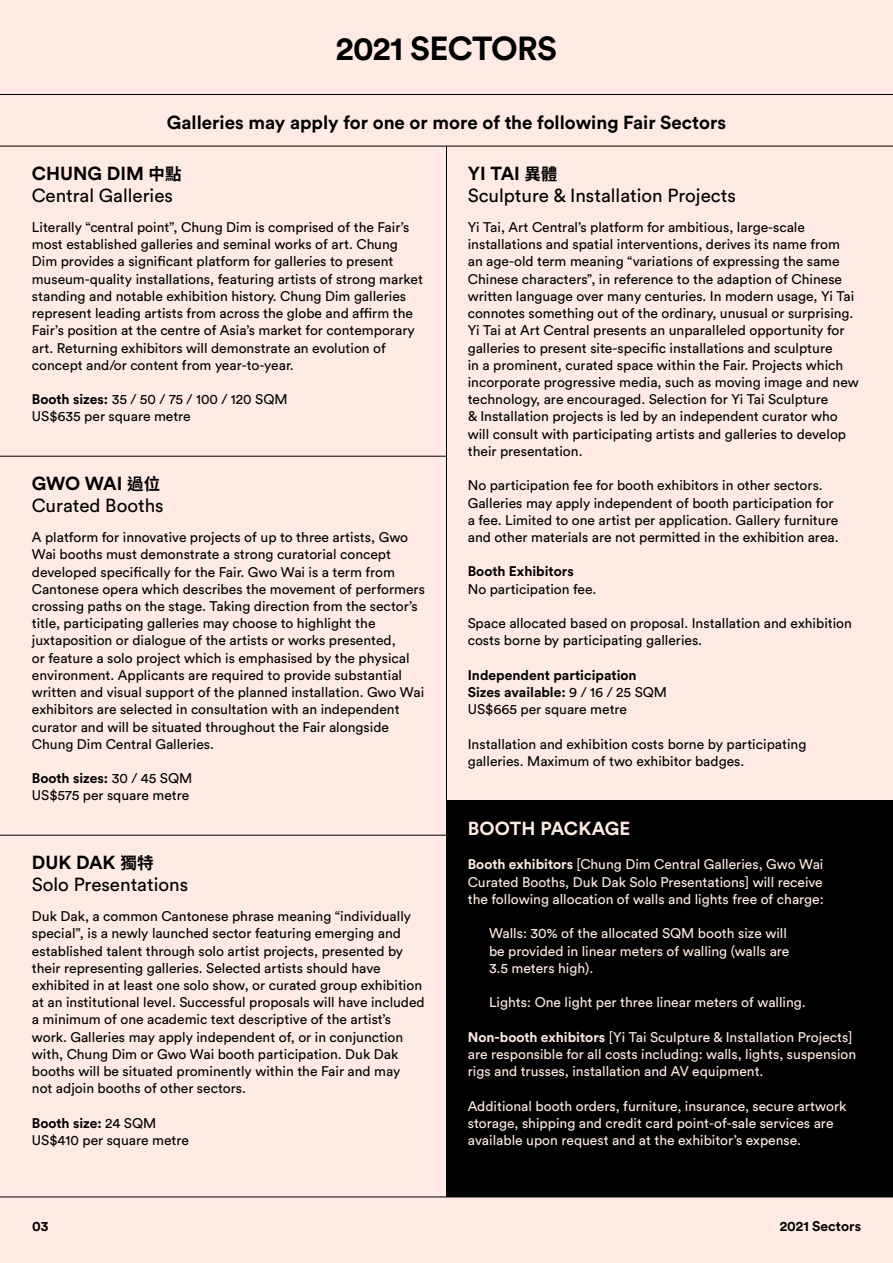
<style>
.page{position:relative;width:893px;height:1263px;background:#ffebe3}
.page>*{position:absolute;margin:0;border:0;box-sizing:border-box;transform-origin:0 0}
.t1{font:700 33px "Circular Std";letter-spacing:-.02em;color:#000}
.t2{font:18.75px/21.6px "Circular Std";color:#000}
.t3{font:700 18.75px "Circular Std";color:#000}
.t4{font:700 18.75px "Circular Std";letter-spacing:.01em;color:#ffebe3}
.t5{font:13.8px/17.2px "Circular Std";color:#000}
.t6{font:13.8px/17.2px "Circular Std";color:#ffebe3}
.t7{font:700 13.8px/17.2px "Circular Std";color:#000}
.s1{font-weight:700}
.s2{font-family:"Source Han Sans HK";font-weight:700;font-size:16.5px}
.s3{font-weight:400}
</style>
<div class="page">
<div style="left:446px;top:800px;width:447px;height:397px;background:#000"></div>
<hr style="left:0;top:94px;width:893px;height:1px;background:#000">
<hr style="left:0;top:146px;width:893px;height:1px;background:#000">
<hr style="left:0;top:456px;width:446px;height:1px;background:#000">
<hr style="left:0;top:835px;width:446px;height:1px;background:#000">
<hr style="left:446px;top:146px;width:1px;height:1051px;background:#000">
<hr style="left:0;top:1197px;width:893px;height:1px;background:#000">
<h1 class="t1" style="left:336px;top:27px;width:223px">2021 SECTORS</h1>
<h2 class="t3" style="left:167px;top:110px;width:561px">Galleries may apply for one or more of the following Fair Sectors</h2>
<h2 class="t2" style="left:32px;top:163px;width:151px"><span class="s1">CHUNG DIM</span> <span class="s2">中點<br></span>Central Galleries</h2>
<p class="t5" style="left:32px;top:218px;width:393px">Literally “central point”, Chung Dim is comprised of the Fair’s most established galleries and seminal works of art. Chung Dim provides a significant platform for galleries to present museum-quality installations, featuring artists of strong market standing and notable exhibition history. Chung Dim galleries represent leading artists from across the globe and affirm the Fair’s position at the centre of Asia’s market for contemporary art. Returning exhibitors will demonstrate an evolution of concept and/or content from year-to-year.</p>
<p class="t5" style="left:32px;top:391px;width:257px"><span class="s1">Booth sizes:</span> 35 / 50 / 75 / 100 / 120 SQM<br>US$635 per square metre</p>
<h2 class="t2" style="left:468px;top:163px;width:270px"><span class="s1">YI TAI</span> <span class="s2">異體<br></span>Sculpture &amp; Installation Projects</h2>
<p class="t5" style="left:468px;top:218px;width:392px">Yi Tai, Art Central’s platform for ambitious, large-scale installations and spatial interventions, derives its name from<br>an age-old term meaning “variations of expressing the same Chinese characters”, in reference to the adaption of Chinese written language over many centuries. In modern usage, Yi Tai connotes something out of the ordinary, unusual or surprising.<br>Yi Tai at Art Central presents an unparalleled opportunity for galleries to present site-specific installations and sculpture<br>in a prominent, curated space within the Fair. Projects which incorporate progressive media, such as moving image and new technology, are encouraged. Selection for Yi Tai Sculpture<br>&amp; Installation projects is led by an independent curator who will consult with participating artists and galleries to develop their presentation.</p>
<p class="t5" style="left:468px;top:477px;width:372px">No participation fee for booth exhibitors in other sectors.<br>Galleries may apply independent of booth participation for a fee. Limited to one artist per application. Gallery furniture and other materials are not permitted in the exhibition area.</p>
<p class="t7" style="left:468px;top:563px;width:107px">Booth Exhibitors</p>
<p class="t5" style="left:468px;top:580px;width:130px">No participation fee.</p>
<p class="t5" style="left:468px;top:614px;width:386px">Space allocated based on proposal. Installation and exhibition costs borne by participating galleries.</p>
<p class="t7" style="left:468px;top:666px;width:201px">Independent participation<br>Sizes available: <span class="s3">9 / 16 / 25 SQM<br>US$665 per square metre</span></p>
<p class="t5" style="left:468px;top:735px;width:340px">Installation and exhibition costs borne by participating galleries. Maximum of two exhibitor badges.</p>
<h2 class="t2" style="left:32px;top:473px;width:133px"><span class="s1">GWO WAI</span> <span class="s2">過位<br></span>Curated Booths</h2>
<p class="t5" style="left:32px;top:528px;width:395px">A platform for innovative projects of up to three artists, Gwo Wai booths must demonstrate a strong curatorial concept developed specifically for the Fair. Gwo Wai is a term from Cantonese opera which describes the movement of performers crossing paths on the stage. Taking direction from the sector’s title, participating galleries may choose to highlight the juxtaposition or dialogue of the artists or works presented,<br>or feature a solo project which is emphasised by the physical environment. Applicants are required to provide substantial written and visual support of the planned installation. Gwo Wai exhibitors are selected in consultation with an independent curator and will be situated throughout the Fair alongside Chung Dim Central Galleries.</p>
<p class="t5" style="left:32px;top:769px;width:162px"><span class="s1">Booth sizes:</span> 30 / 45 SQM<br>US$575 per square metre</p>
<h2 class="t2" style="left:32px;top:852px;width:158px"><span class="s1">DUK DAK</span> <span class="s2">獨特<br></span>Solo Presentations</h2>
<p class="t5" style="left:32px;top:907px;width:394px">Duk Dak, a common Cantonese phrase meaning “individually special”, is a newly launched sector featuring emerging and established talent through solo artist projects, presented by their representing galleries. Selected artists should have exhibited in at least one solo show, or curated group exhibition at an institutional level. Successful proposals will have included a minimum of one academic text descriptive of the artist’s work. Galleries may apply independent of, or in conjunction with, Chung Dim or Gwo Wai booth participation. Duk Dak booths will be situated prominently within the Fair and may<br>not adjoin booths of other sectors.</p>
<p class="t5" style="left:32px;top:1114px;width:158px"><span class="s1">Booth size:</span> 24 SQM<br>US$410 per square metre</p>
<h2 class="t4" style="left:468px;top:816px;width:164px">BOOTH PACKAGE</h2>
<p class="t6" style="left:468px;top:856px;width:358px;text-align:justify"><span class="s1">Booth exhibitors</span> [Chung Dim Central Galleries, Gwo Wai Curated Booths, Duk Dak Solo Presentations] will receive the following allocation of walls and lights free of charge:</p>
<p class="t6" style="left:489px;top:925px;width:302px">Walls: 30% of the allocated SQM booth size will be provided in linear meters of walling (walls are<br>3.5 meters high).</p>
<p class="t6" style="left:489px;top:993px;width:318px">Lights: One light per three linear meters of walling.</p>
<p class="t6" style="left:468px;top:1028px;width:390px"><span class="s1">Non-booth exhibitors</span> [Yi Tai Sculpture &amp; Installation Projects] are responsible for all costs including: walls, lights, suspension rigs and trusses, installation and AV equipment.</p>
<p class="t6" style="left:468px;top:1097px;width:380px">Additional booth orders, furniture, insurance, secure artwork storage, shipping and credit card point-of-sale services are available upon request and at the exhibitor’s expense.</p>
<p class="t7" style="left:32px;top:1217px;width:18px">03</p>
<p class="t7" style="left:780px;top:1217px;width:83px">2021 Sectors</p>
</div>
